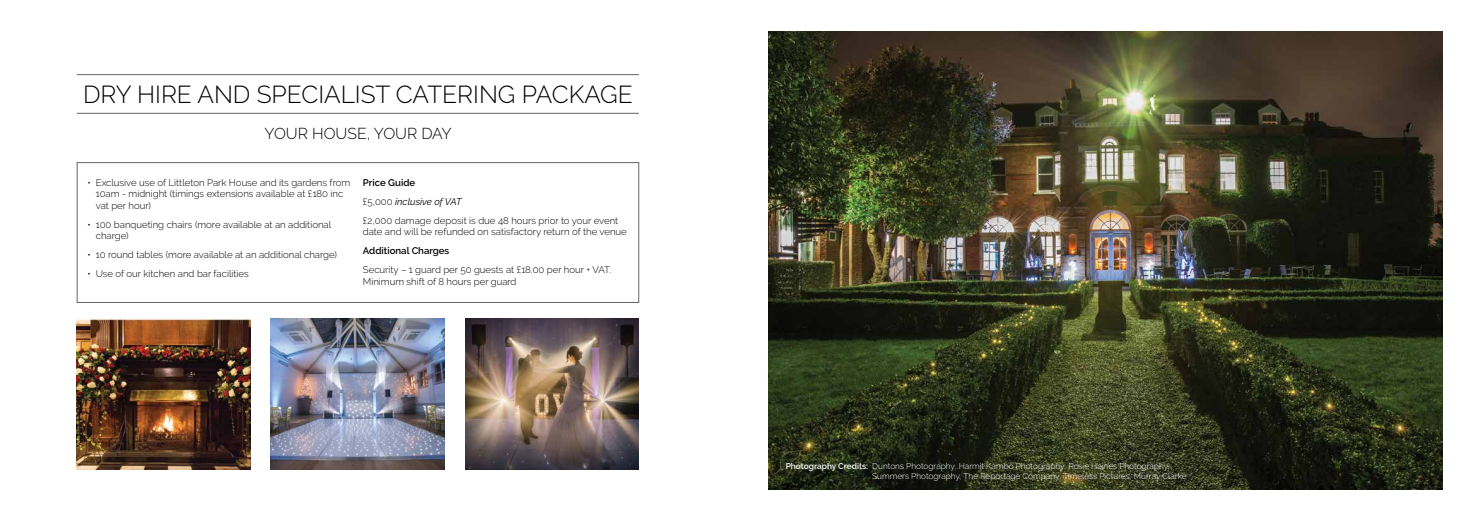
<style>
.page{position:relative;width:1474px;height:521px;background:#fff}
.page>*{position:absolute;margin:0;border:0;box-sizing:border-box;transform-origin:0 0}
.t1{font:300 24.5px "Raleway";letter-spacing:-.005em;color:#000}
.t2{font:300 15.75px "Raleway";color:#000}
.t3{font:300 9.62px/11.5px "Raleway";color:#000}
.t4{font:600 9.62px "Raleway";color:#000}
.t5{font:300 8.31px/10px "Raleway";color:#fff}
.s1{font-weight:600}
.s2{font-weight:400;font-style:italic}
</style>
<div class="page">
<img style="left:768px;top:32px;width:674px;height:457px">
<hr style="left:77px;top:113px;width:562px;height:1px;background:#636466">
<hr style="left:77px;top:74px;width:562px;height:1px;background:#636466">
<div style="left:77px;top:162px;width:562px;height:141px;border:1px solid #636466"></div>
<img style="left:77px;top:319px;width:173px;height:150px">
<img style="left:465px;top:319px;width:174px;height:150px">
<img style="left:271px;top:319px;width:173px;height:150px">
<h1 class="t1" style="left:83px;top:80px;width:68px">dr y hire</h1>
<h1 class="t1" style="left:197px;top:80px;width:19px">and</h1>
<h1 class="t1" style="left:257px;top:80px;width:29px">Specialist</h1>
<h1 class="t1" style="left:396px;top:80px;width:33px">Catering</h1>
<h1 class="t1" style="left:522px;top:80px;width:80px">Pac kage</h1>
<h2 class="t2" style="left:265px;top:124px;width:189px">your house, your day</h2>
<p class="t3" style="left:96px;top:176px;width:256px;text-indent:-8px">• Exclusive use of Littleton Park House and its gardens from<br>10am - midnight (timings extensions available at £180 inc vat per hour)</p>
<p class="t3" style="left:96px;top:218px;width:237px;text-indent:-8px">• 100 banqueting chairs (more available at an additional charge)</p>
<p class="t3" style="left:87px;top:249px;width:251px">• 10 round tables (more available at an additional charge)</p>
<p class="t3" style="left:87px;top:268px;width:163px">• Use of our kitchen and bar facilities</p>
<p class="t3" style="left:363px;top:173px;width:257px;line-height:19px"><span class="s1">Price Guide<br></span>£5,000 <span class="s2">inclusive of VAT<br></span>£2,000 damage deposit is due 48 hours prior to your event</p>
<p class="t3" style="left:363px;top:226px;width:265px">date and will be refunded on satisfactory return of the venue</p>
<p class="t4" style="left:363px;top:245px;width:88px">Additional Charges</p>
<p class="t3" style="left:363px;top:264px;width:250px">Security – 1 guard per 50 guests at £18.00 per hour + VAT.<br>Minimum shift of 8 hours per guard</p>
<p class="t5" style="left:872px;top:461px;width:316px;text-indent:-86px"><span class="s1">Photography Credits:</span> Duntons Photography, Harmit Kambo Photography, Rosie Haines Photography,<br>Summers Photography, The Reportage Company, Timeless Pictures, Murray Clarke</p>
</div>
